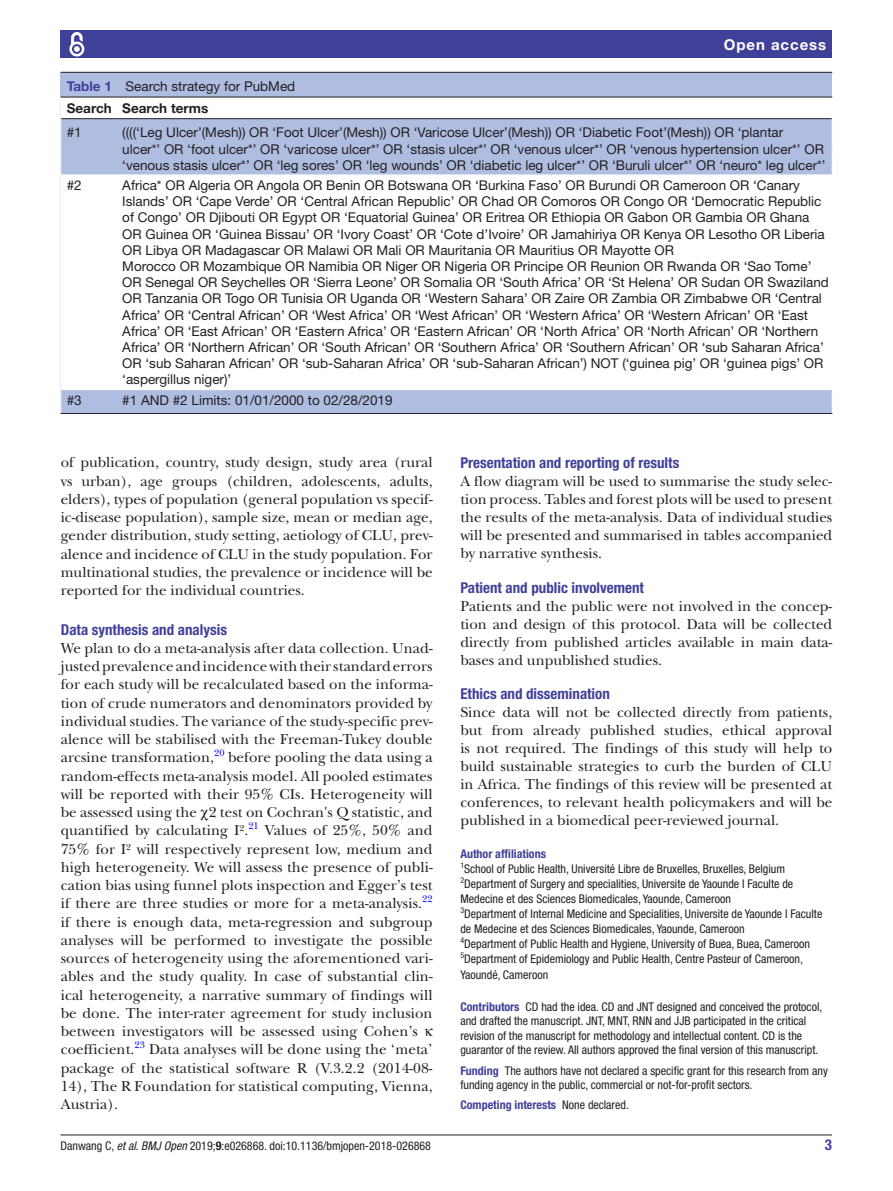
<style>
.page{position:relative;width:893px;height:1191px;background:#fff}
.page>*{position:absolute;margin:0;border:0;box-sizing:border-box;transform-origin:0 0}
.t1{font:15px/18.3px "New Baskerville";letter-spacing:.005em;color:#231f20;text-align:justify}
.t2{font:700 condensed 15px "Helvetica Neue LT Std";color:#414099}
.t3{font:700 15px "Helvetica Neue LT Std";letter-spacing:.065em;color:#fff}
.t4{font:13.5px/16.2px "Helvetica Neue LT Std";color:#231f20}
.t5{font:condensed 12px/14.4px "Helvetica Neue LT Std";color:#231f20}
.t6{font:700 condensed 12px "Helvetica Neue LT Std";color:#414099}
.t7{font:9.9px "New Baskerville";color:#00f}
.t8{font:condensed 7.95px "Helvetica Neue LT Std";color:#231f20}
.s1{font-weight:700;color:#414099}
.s2{font-weight:700}
.s3{font-weight:400;color:#231f20}
.s4{font-style:italic}
</style>
<div class="page">
<hr style="left:61px;top:1134px;width:771px;height:1px;background:#231f20">
<div style="left:61px;top:31px;width:771px;height:27px;background:#414099"></div>
<svg style="left:69px;top:32px;width:16px;height:25px"></svg>
<div style="left:61px;top:73px;width:771px;height:341px;background:#afbde1"></div>
<hr style="left:61px;top:72px;width:771px;height:1px;background:#231f20">
<div style="left:61px;top:98px;width:771px;height:20px;background:#fff"></div>
<svg style="left:61px;top:119px;width:771px;height:294px;fill:#fff"></svg>
<hr style="left:61px;top:97px;width:55px;height:1px;background:#231f20">
<hr style="left:61px;top:118px;width:55px;height:1px;background:#231f20">
<hr style="left:116px;top:97px;width:716px;height:1px;background:#231f20">
<hr style="left:116px;top:118px;width:716px;height:1px;background:#231f20">
<hr style="left:61px;top:413px;width:55px;height:1px;background:#231f20">
<hr style="left:116px;top:413px;width:716px;height:1px;background:#231f20">
<svg style="left:60px;top:97px;width:1px;height:22px"></svg>
<svg style="left:60px;top:390px;width:1px;height:23px"></svg>
<p class="t3" style="left:724px;top:35px;width:104px">Open access</p>
<p class="t4" style="left:67px;top:75px;width:230px;line-height:22px"><span class="s1">Table 1</span> Search strategy for PubMed<br><span class="s2">Search Search terms</span></p>
<p class="t4" style="left:67px;top:124px;width:17px">#1</p>
<p class="t4" style="left:122px;top:124px;width:705px">((((‘Leg Ulcer’(Mesh)) OR ‘Foot Ulcer’(Mesh)) OR ‘Varicose Ulcer’(Mesh)) OR ‘Diabetic Foot’(Mesh)) OR ‘plantar<br>ulcer*’ OR ‘foot ulcer*’ OR ‘varicose ulcer*’ OR ‘stasis ulcer*’ OR ‘venous ulcer*’ OR ‘venous hypertension ulcer*’ OR ‘venous stasis ulcer*’ OR ‘leg sores’ OR ‘leg wounds’ OR ‘diabetic leg ulcer*’ OR ‘Buruli ulcer*’ OR ‘neuro* leg ulcer*’</p>
<p class="t4" style="left:67px;top:177px;width:17px">#2</p>
<p class="t4" style="left:122px;top:177px;width:708px">Africa* OR Algeria OR Angola OR Benin OR Botswana OR ‘Burkina Faso’ OR Burundi OR Cameroon OR ‘Canary Islands’ OR ‘Cape Verde’ OR ‘Central African Republic’ OR Chad OR Comoros OR Congo OR ‘Democratic Republic of Congo’ OR Djibouti OR Egypt OR ‘Equatorial Guinea’ OR Eritrea OR Ethiopia OR Gabon OR Gambia OR Ghana OR Guinea OR ‘Guinea Bissau’ OR ‘Ivory Coast’ OR ‘Cote d’Ivoire’ OR Jamahiriya OR Kenya OR Lesotho OR Liberia OR Libya OR Madagascar OR Malawi OR Mali OR Mauritania OR Mauritius OR Mayotte OR<br>Morocco OR Mozambique OR Namibia OR Niger OR Nigeria OR Principe OR Reunion OR Rwanda OR ‘Sao Tome’ OR Senegal OR Seychelles OR ‘Sierra Leone’ OR Somalia OR ‘South Africa’ OR ‘St Helena’ OR Sudan OR Swaziland OR Tanzania OR Togo OR Tunisia OR Uganda OR ‘Western Sahara’ OR Zaire OR Zambia OR Zimbabwe OR ‘Central Africa’ OR ‘Central African’ OR ‘West Africa’ OR ‘West African’ OR ‘Western Africa’ OR ‘Western African’ OR ‘East Africa’ OR ‘East African’ OR ‘Eastern Africa’ OR ‘Eastern African’ OR ‘North Africa’ OR ‘North African’ OR ‘Northern Africa’ OR ‘Northern African’ OR ‘South African’ OR ‘Southern Africa’ OR ‘Southern African’ OR ‘sub Saharan Africa’ OR ‘sub Saharan African’ OR ‘sub-Saharan Africa’ OR ‘sub-Saharan African’) NOT (‘guinea pig’ OR ‘guinea pigs’ OR ‘aspergillus niger)’</p>
<p class="t4" style="left:67px;top:391px;width:17px">#3</p>
<p class="t4" style="left:122px;top:391px;width:272px">#1 AND #2 Limits: 01/01/2000 to 02/28/2019</p>
<p class="t1" style="left:61px;top:453px;width:373px">of publication, country, study design, study area (rural vs urban), age groups (children, adolescents, adults, elders), types of population (general population vs specif&shy;ic-disease population), sample size, mean or median age, gender distribution, study setting, aetiology of CLU, prev&shy;alence and incidence of CLU in the study population. For multinational studies, the prevalence or incidence will be reported for the individual countries.</p>
<p class="t2" style="left:61px;top:620px;width:168px">Data synthesis and analysis</p>
<p class="t1" style="left:61px;top:639px;width:373px">We plan to do a meta-analysis after data collection. Unad&shy;justed prevalence and incidence with their standard errors for each study will be recalculated based on the informa&shy;tion of crude numerators and denominators provided by individual studies. The variance of the study-specific prev&shy;alence will be stabilised with the Freeman-Tukey double arcsine transformation,<sup>20</sup> before pooling the data using a random-effects meta-analysis model. All pooled estimates will be reported with their 95% CIs. Heterogeneity will be assessed using the 2 test on Cochran's Q statistic, and quantified by calculating I².</p>
<p class="t7" style="left:248px;top:819px;width:12px">21</p>
<p class="t1" style="left:61px;top:821px;width:373px;text-indent:204px">Values of 25%, 50% and 75% for I² will respectively represent low, medium and high heterogeneity. We will assess the presence of publi&shy;cation bias using funnel plots inspection and Egger’s test if there are three studies or more for a meta-analysis.</p>
<p class="t7" style="left:422px;top:892px;width:12px">22</p>
<p class="t1" style="left:61px;top:912px;width:373px;text-align:left">if there is enough data, meta-regression and subgroup analyses will be performed to investigate the possible sources of heterogeneity using the aforementioned vari&shy;ables and the study quality. In case of substantial clin&shy;ical heterogeneity, a narrative summary of findings will be done. The inter-rater agreement for study inclusion between investigators will be assessed using Cohen’s coefficient.<sup>23</sup> Data analyses will be done using the ‘meta’ package of the statistical software R (V.3.2.2 (2014-08- 14), The R Foundation for statistical computing, Vienna, Austria).</p>
<p class="t2" style="left:460px;top:453px;width:220px">Presentation and reporting of results</p>
<p class="t1" style="left:460px;top:472px;width:373px">A flow diagram will be used to summarise the study selec&shy;tion process. Tables and forest plots will be used to present the results of the meta-analysis. Data of individual studies will be presented and summarised in tables accompanied by narrative synthesis.</p>
<p class="t2" style="left:460px;top:578px;width:185px">Patient and public involvement</p>
<p class="t1" style="left:460px;top:597px;width:373px">Patients and the public were not involved in the concep&shy;tion and design of this protocol. Data will be collected directly from published articles available in main data&shy;bases and unpublished studies.</p>
<p class="t2" style="left:460px;top:685px;width:151px">Ethics and dissemination</p>
<p class="t1" style="left:460px;top:703px;width:373px">Since data will not be collected directly from patients, but from already published studies, ethical approval is not required. The findings of this study will help to build sustainable strategies to curb the burden of CLU in Africa. The findings of this review will be presented at conferences, to relevant health policymakers and will be published in a biomedical peer-reviewed journal.</p>
<p class="t6" style="left:460px;top:847px;width:87px">Author affiliations</p>
<p class="t8" style="left:460px;top:860px;width:5px">1</p>
<p class="t5" style="left:464px;top:862px;width:322px">School of Public Health, Université Libre de Bruxelles, Bruxelles, Belgium</p>
<p class="t8" style="left:460px;top:875px;width:5px">2</p>
<p class="t5" style="left:460px;top:876px;width:334px;line-height:15px;text-indent:4px">Department of Surgery and specialities, Universite de Yaounde I Faculte de<br>Medecine et des Sciences Biomedicales, Yaounde, Cameroon</p>
<p class="t8" style="left:460px;top:905px;width:5px">3</p>
<p class="t5" style="left:460px;top:906px;width:364px;line-height:15px;text-indent:4px">Department of Internal Medicine and Specialities, Universite de Yaounde I Faculte de Medecine et des Sciences Biomedicales, Yaounde, Cameroon</p>
<p class="t8" style="left:460px;top:935px;width:5px">4</p>
<p class="t5" style="left:464px;top:937px;width:347px">Department of Public Health and Hygiene, University of Buea, Buea, Cameroon</p>
<p class="t8" style="left:460px;top:950px;width:5px">5</p>
<p class="t5" style="left:460px;top:951px;width:344px;line-height:15px;text-indent:4px">Department of Epidemiology and Public Health, Centre Pasteur of Cameroon,<br>Yaoundé, Cameroon</p>
<p class="t5" style="left:460px;top:999px;width:363px"><span class="s1">Contributors</span> CD had the idea. CD and JNT designed and conceived the protocol, and drafted the manuscript. JNT, MNT, RNN and JJB participated in the critical revision of the manuscript for methodology and intellectual content. CD is the guarantor of the review. All authors approved the final version of this manuscript.</p>
<p class="t5" style="left:460px;top:1063px;width:369px"><span class="s1">Funding</span> The authors have not declared a specific grant for this research from any funding agency in the public, commercial or not-for-profit sectors.</p>
<p class="t6" style="left:460px;top:1097px;width:170px">Competing interests <span class="s3">None declared.</span></p>
<p class="t5" style="left:61px;top:1138px;width:372px">Danwang C, <span class="s4">et al</span>. <span class="s4">BMJ Open</span> 2019;<span class="s2">9</span>:e026868. doi:10.1136/bmjopen-2018-026868</p>
<p class="t2" style="left:825px;top:1135px;width:9px">3</p>
</div>
